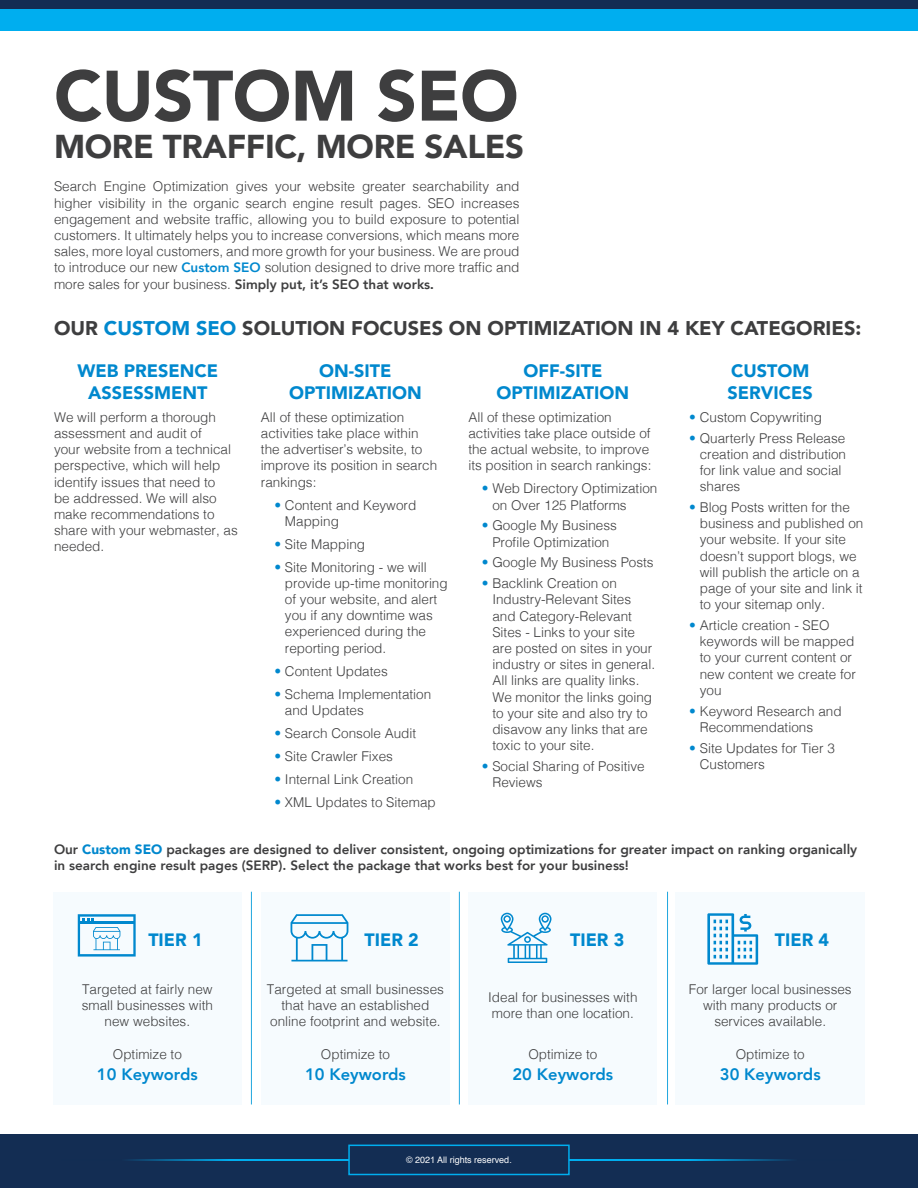
<style>
.page{position:relative;width:918px;height:1188px;background:#fff}
.page>*{position:absolute;margin:0;border:0;box-sizing:border-box;transform-origin:0 0}
.t1{font:900 70.5px "Avenir";letter-spacing:-.01em;color:#3e3e3f}
.t2{font:900 33px "Avenir";letter-spacing:-.01em;color:#3e3e3f}
.t3{font:900 19.8px "Avenir";color:#3e3e3f}
.t4{font:900 18px/21.6px "Avenir";color:#0088ce;text-align:center}
.t5{font:900 17.85px "Avenir";color:#0088ce}
.t6{font:800 16.5px "Avenir";color:#0088ce}
.t7{font:300 13.5px/16.2px "Helvetica";color:#3e3e3f}
.t8{font:800 13.5px/16.2px "Avenir";color:#3e3e3f}
.t9{font:9px "Helvetica";color:#fff}
.s1{font-family:"Avenir";font-weight:800;color:#0088ce}
.s2{font-family:"Avenir";font-weight:800}
.s3{font-weight:700}
.s4{color:#0088ce}
.s5{font-weight:900;color:#0088ce}
.s6{font-family:"Arial"}
</style>
<div class="page">
<div style="left:261px;top:892px;width:189px;height:212px;background:#f6fbfe"></div>
<div style="left:468px;top:892px;width:189px;height:212px;background:#f6fbfe"></div>
<div style="left:676px;top:892px;width:189px;height:212px;background:#f6fbfe"></div>
<div style="left:53px;top:892px;width:189px;height:212px;background:#f6fbfe"></div>
<div style="left:0;top:0;width:917px;height:31px;background:#00aeef"></div>
<div style="left:0;top:0;width:918px;height:9px;background:#132d53"></div>
<div style="left:0;top:1134px;width:918px;height:54px;background:#132d53"></div>
<div style="left:348px;top:1145px;width:222px;height:30px;border:2px solid #00aeef"></div>
<hr style="left:61px;top:1159px;width:288px;height:2px;background:#00aeef">
<hr style="left:569px;top:1159px;width:288px;height:2px;background:#00aeef">
<svg style="left:707px;top:913px;width:51px;height:52px"></svg>
<svg style="left:501px;top:913px;width:51px;height:50px"></svg>
<svg style="left:291px;top:914px;width:57px;height:47px"></svg>
<svg style="left:78px;top:914px;width:58px;height:43px"></svg>
<hr style="left:251px;top:892px;width:1px;height:212px;background:#20a7de">
<hr style="left:459px;top:892px;width:1px;height:212px;background:#20a7de">
<hr style="left:667px;top:892px;width:1px;height:212px;background:#20a7de">
<p class="t1" style="left:54px;top:36px;width:466px">CUSTOM SEO</p>
<p class="t2" style="left:54px;top:119px;width:472px">MORE TRAFFIC, MORE SALES</p>
<p class="t7" style="left:54px;top:178px;width:467px;text-align:justify">Search Engine Optimization gives your website greater searchability and higher visibility in the organic search engine result pages. SEO increases engagement and website traffic, allowing you to build exposure to potential customers. It ultimately helps you to increase conversions, which means more sales, more loyal customers, and more growth for your business. We are proud to introduce our new <span class="s1">Custom SEO</span> solution designed to drive more traffic and more sales for your business. <span class="s2">Simply put, it’s SEO that works</span><span class="s3">.</span></p>
<h3 class="t3" style="left:54px;top:311px;width:809px">OUR <span class="s4">CUSTOM SEO</span> SOLUTION FOCUSES ON OPTIMIZATION IN 4 KEY CATEGORIES:</h3>
<p class="t4" style="left:78px;top:360px;width:142px">WEB PRESENCE<br>ASSESSMENT</p>
<p class="t7" style="left:54px;top:408px;width:185px">We will perform a thorough assessment and audit of<br>your website from a technical perspective, which will help identify issues that need to<br>be addressed. We will also make recommendations to share with your webmaster, as needed.</p>
<p class="t4" style="left:289px;top:360px;width:134px">ON-SITE<br>OPTIMIZATION</p>
<p class="t7" style="left:261px;top:408px;width:178px">All of these optimization activities take place within the advertiser’s website, to improve its position in search rankings:</p>
<p class="t7" style="left:285px;top:496px;width:133px;text-indent:-11px"><span class="s4">•</span> Content and Keyword<br>Mapping</p>
<p class="t7" style="left:274px;top:535px;width:92px"><span class="s4">•</span> Site Mapping</p>
<p class="t7" style="left:285px;top:558px;width:164px;text-indent:-11px"><span class="s4">•</span> Site Monitoring - we will provide up-time monitoring of your website, and alert you if any downtime was experienced during the reporting period.</p>
<p class="t7" style="left:274px;top:662px;width:115px"><span class="s4">•</span> Content Updates</p>
<p class="t7" style="left:285px;top:685px;width:148px;text-indent:-11px"><span class="s4">•</span> Schema Implementation and Updates</p>
<p class="t7" style="left:274px;top:724px;width:143px"><span class="s4">•</span> Search Console Audit</p>
<p class="t7" style="left:274px;top:747px;width:120px"><span class="s4">•</span> Site Crawler Fixes</p>
<p class="t7" style="left:274px;top:770px;width:140px"><span class="s4">•</span> Internal Link Creation</p>
<p class="t7" style="left:274px;top:793px;width:163px"><span class="s4">•</span> XML Updates to Sitemap</p>
<p class="t4" style="left:497px;top:360px;width:134px">OFF-SITE<br>OPTIMIZATION</p>
<p class="t7" style="left:468px;top:408px;width:185px">All of these optimization activities take place outside of the actual website, to improve its position in search rankings:</p>
<p class="t7" style="left:492px;top:480px;width:166px;text-indent:-11px"><span class="s4">•</span> Web Directory Optimization on Over 125 Platforms</p>
<p class="t7" style="left:482px;top:516px;width:137px;text-align:center"><span class="s4">•</span> Google My Business<br>Profile Optimization</p>
<p class="t7" style="left:482px;top:553px;width:173px"><span class="s4">•</span> Google My Business Posts</p>
<p class="t7" style="left:492px;top:574px;width:164px;text-indent:-11px"><span class="s4">•</span> Backlink Creation on<br>Industry-Relevant Sites and Category-Relevant<br>Sites - Links to your site are posted on sites in your industry or sites in general.<br>All links are quality links.<br>We monitor the links going to your site and also try to disavow any links that are toxic to your site.</p>
<p class="t7" style="left:492px;top:757px;width:154px;text-indent:-11px"><span class="s4">•</span> Social Sharing of Positive<br>Reviews</p>
<p class="t4" style="left:728px;top:360px;width:87px;text-align:left">CUSTOM<br>SERVICES</p>
<p class="t7" style="left:689px;top:408px;width:134px"><span class="s4">•</span> Custom Copywriting</p>
<p class="t7" style="left:700px;top:429px;width:148px;text-indent:-11px"><span class="s4">•</span> Quarterly Press Release creation and distribution for link value and social shares</p>
<p class="t7" style="left:700px;top:498px;width:165px;text-indent:-11px"><span class="s4">•</span> Blog Posts written for the business and published on your website. If your site doesn’t support blogs, we will publish the article on a page of your site and link it to your sitemap only.</p>
<p class="t7" style="left:700px;top:616px;width:158px;text-indent:-11px"><span class="s4">•</span> Article creation - SEO keywords will be mapped to your current content or new content we create for you</p>
<p class="t7" style="left:700px;top:702px;width:143px;text-indent:-11px"><span class="s4">•</span> Keyword Research and<br>Recommendations</p>
<p class="t7" style="left:700px;top:739px;width:137px;text-indent:-11px"><span class="s4">•</span> Site Updates for Tier 3<br>Customers</p>
<p class="t8" style="left:54px;top:841px;width:805px">Our <span class="s5">Custom SEO</span> packages are designed to deliver consistent, ongoing optimizations for greater impact on ranking organically in search engine result pages (SERP). Select the package that works best for your business!</p>
<p class="t5" style="left:148px;top:924px;width:56px">TIER 1</p>
<p class="t5" style="left:365px;top:924px;width:56px">TIER 2</p>
<p class="t5" style="left:570px;top:924px;width:56px">TIER 3</p>
<p class="t5" style="left:775px;top:924px;width:56px">TIER 4</p>
<p class="t7" style="left:82px;top:980px;width:133px;text-align:center">Targeted at fairly new small businesses with new websites.</p>
<p class="t7" style="left:267px;top:980px;width:179px;text-align:center">Targeted at small businesses that have an established online footprint and website.</p>
<p class="t7" style="left:488px;top:988px;width:151px">Ideal for businesses with more than one location.</p>
<p class="t7" style="left:689px;top:980px;width:164px;text-align:center">For larger local businesses with many products or services available.</p>
<p class="t7" style="left:113px;top:1045px;width:71px">Optimize to</p>
<p class="t6" style="left:97px;top:1061px;width:102px">10 Keywords</p>
<p class="t7" style="left:321px;top:1045px;width:71px">Optimize to</p>
<p class="t6" style="left:305px;top:1061px;width:102px">10 Keywords</p>
<p class="t7" style="left:528px;top:1045px;width:71px">Optimize to</p>
<p class="t6" style="left:512px;top:1061px;width:102px">20 Keywords</p>
<p class="t9" style="left:406px;top:1153px;width:107px">© 202<span class="s6">1</span> All rights reserved.</p>
<p class="t7" style="left:736px;top:1045px;width:71px">Optimize to</p>
<p class="t6" style="left:720px;top:1061px;width:102px">30 Keywords</p>
</div>
